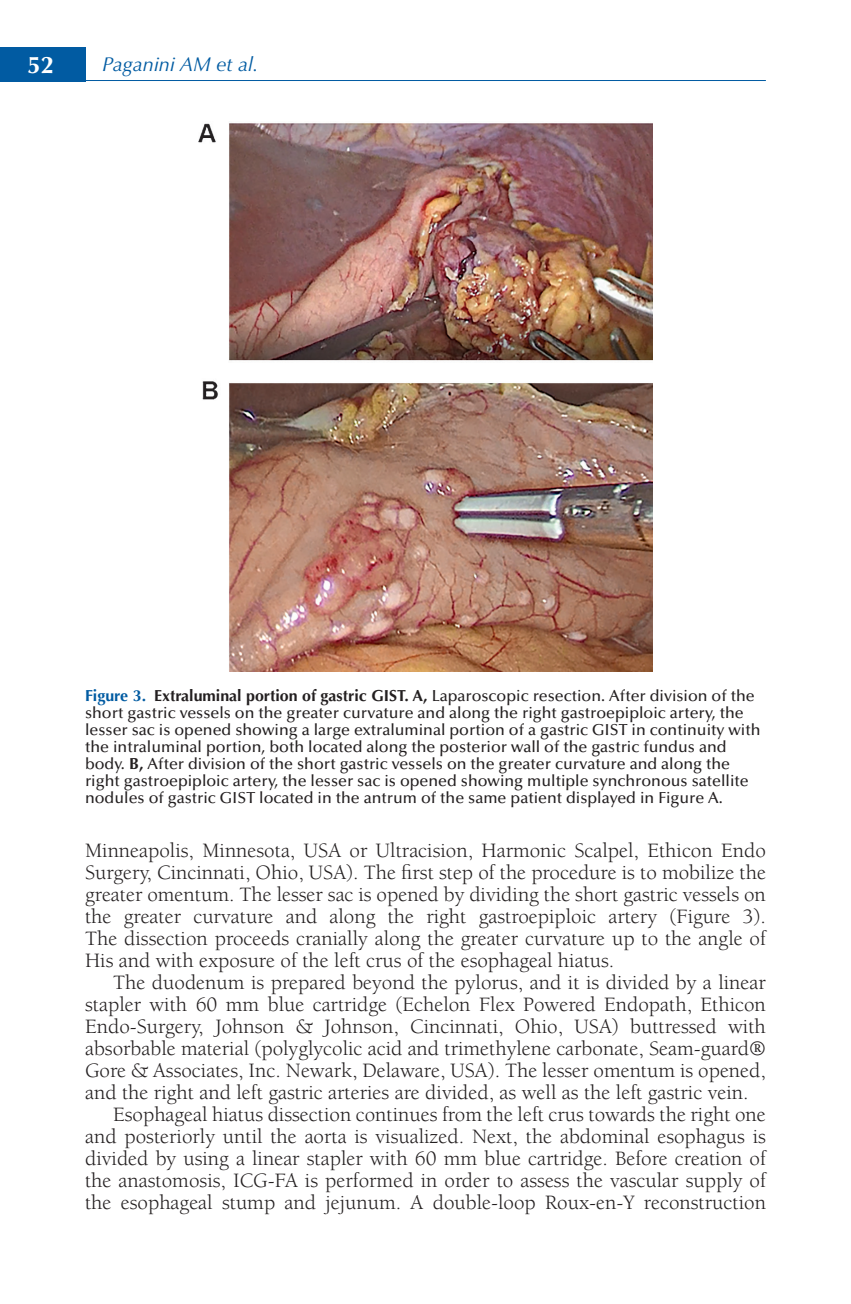
<style>
.page{position:relative;width:851px;height:1304px;background:#fff}
.page>*{position:absolute;margin:0;border:0;box-sizing:border-box;transform-origin:0 0}
.t1{font:700 24px "Optima LT Std";color:#fff}
.t2{font:21px/22px "Berkeley Std";color:#231f20;text-align:justify}
.t3{font:italic 20px "Optima LT Std";color:#015ba2}
.t4{font:500 16px/17px "Optima LT Std";color:#231f20}
.s1{font-weight:700;color:#015ba2}
.s2{font-weight:700}
</style>
<div class="page">
<div style="left:0;top:47px;width:85px;height:34px;background:#015ba2"></div>
<hr style="left:0;top:80px;width:765px;height:1px;background:#015ba2">
<img style="left:198px;top:123px;width:454px;height:549px">
<p class="t1" style="left:27px;top:51px;width:28px">52</p>
<p class="t3" style="left:102px;top:53px;width:158px">Paganini AM et al.</p>
<p class="t4" style="left:85px;top:687px;width:676px"><span class="s1">Figure 3.</span> <span class="s2">Extraluminal portion of gastric GIST. A,</span> Laparoscopic resection. After division of the short gastric vessels on the greater curvature and along the right gastroepiploic artery, the lesser sac is opened showing a large extraluminal portion of a gastric GIST in continuity with the intraluminal portion, both located along the posterior wall of the gastric fundus and body. <span class="s2">B,</span> After division of the short gastric vessels on the greater curvature and along the right gastroepiploic artery, the lesser sac is opened showing multiple synchronous satellite nodules of gastric GIST located in the antrum of the same patient displayed in Figure A.</p>
<p class="t2" style="left:85px;top:840px;width:682px">Minneapolis, Minnesota, USA or Ultracision, Harmonic Scalpel, Ethicon Endo Surgery, Cincinnati, Ohio, USA). The first step of the procedure is to mobilize the greater omentum. The lesser sac is opened by dividing the short gastric vessels on the greater curvature and along the right gastroepiploic artery (Figure 3).<br>The dissection proceeds cranially along the greater curvature up to the angle of His and with exposure of the left crus of the esophageal hiatus.</p>
<p class="t2" style="left:113px;top:972px;width:654px">The duodenum is prepared beyond the pylorus, and it is divided by a linear</p>
<p class="t2" style="left:85px;top:994px;width:682px">stapler with 60 mm blue cartridge (Echelon Flex Powered Endopath, Ethicon</p>
<p class="t2" style="left:85px;top:1016px;width:682px">Endo-Surgery, Johnson &amp; Johnson, Cincinnati, Ohio, USA) buttressed with</p>
<p class="t2" style="left:85px;top:1038px;width:682px">absorbable material (polyglycolic acid and trimethylene carbonate, Seam-guard®</p>
<p class="t2" style="left:85px;top:1060px;width:682px">Gore &amp; Associates, Inc. Newark, Delaware, USA). The lesser omentum is opened,</p>
<p class="t2" style="left:85px;top:1082px;width:665px">and the right and left gastric arteries are divided, as well as the left gastric vein.</p>
<p class="t2" style="left:113px;top:1104px;width:654px">Esophageal hiatus dissection continues from the left crus towards the right one</p>
<p class="t2" style="left:85px;top:1126px;width:682px">and posteriorly until the aorta is visualized. Next, the abdominal esophagus is</p>
<p class="t2" style="left:85px;top:1148px;width:682px">divided by using a linear stapler with 60 mm blue cartridge. Before creation of</p>
<p class="t2" style="left:85px;top:1170px;width:682px">the anastomosis, ICG-FA is performed in order to assess the vascular supply of</p>
<p class="t2" style="left:85px;top:1192px;width:682px">the esophageal stump and jejunum. A double-loop Roux-en-Y reconstruction</p>
</div>
